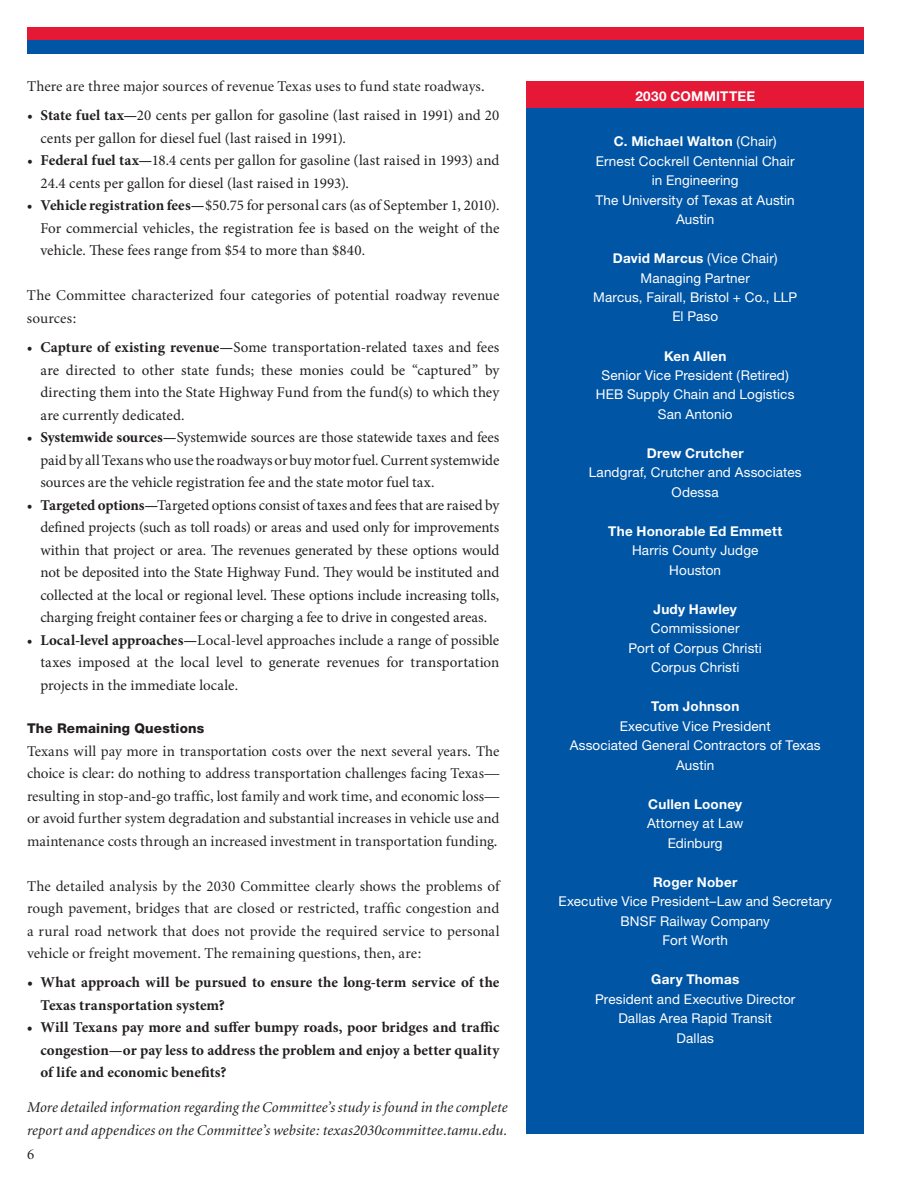
<style>
.page{position:relative;width:918px;height:1188px;background:#fff}
.page>*{position:absolute;margin:0;border:0;box-sizing:border-box;transform-origin:0 0}
.t1{font:15px/22.5px "Minion Pro";color:#231f20;text-align:justify}
.t2{font:15px/22.5px "Minion";letter-spacing:.005em;color:#231f20;text-align:justify}
.t3{font:700 15px/22.5px "Minion Pro";color:#231f20}
.t4{font:italic 15px/22.5px "Minion";letter-spacing:.005em;color:#231f20}
.t5{font:13.5px/19.5px "Helvetica Neue";letter-spacing:.01em;color:#fff;text-align:center}
.t6{font:700 13.5px "Helvetica Neue";letter-spacing:.02em;color:#fff}
.t7{font:800 13.5px "Helvetica Neue";letter-spacing:.015em;color:#231f20}
.s1{font-weight:700}
</style>
<div class="page">
<div style="left:27px;top:27px;width:837px;height:13px;background:#e51836"></div>
<div style="left:27px;top:40px;width:837px;height:14px;background:#0155a5"></div>
<div style="left:526px;top:108px;width:338px;height:1026px;background:#0155a5"></div>
<div style="left:526px;top:81px;width:338px;height:27px;background:#e51836"></div>
<p class="t2" style="left:27px;top:76px;width:459px">There are three major sources of revenue Texas uses to fund state roadways.</p>
<p class="t1" style="left:41px;top:104px;width:461px;text-indent:-14px">• <span class="s1">State fuel tax—</span>20 cents per gallon for gasoline (last raised in 1991) and 20 cents per gallon for diesel fuel (last raised in 1991).</p>
<p class="t1" style="left:40px;top:149px;width:461px;text-indent:-13px">• <span class="s1">Federal fuel tax—</span>18.4 cents per gallon for gasoline (last raised in 1993) and<br>24.4 cents per gallon for diesel (last raised in 1993).</p>
<p class="t1" style="left:40px;top:194px;width:461px;text-indent:-13px">• <span class="s1">Vehicle registration fees—</span>$50.75 for personal cars (as of September 1, 2010).<br>For commercial vehicles, the registration fee is based on the weight of the vehicle. These fees range from $54 to more than $840.</p>
<p class="t2" style="left:27px;top:285px;width:474px">The Committee characterized four categories of potential roadway revenue sources:</p>
<p class="t1" style="left:40px;top:336px;width:461px;text-indent:-13px">• <span class="s1">Capture of existing revenue—</span>Some transportation-related taxes and fees are directed to other state funds; these monies could be “captured” by directing them into the State Highway Fund from the fund(s) to which they are currently dedicated.</p>
<p class="t1" style="left:40px;top:426px;width:461px;text-indent:-14px">• <span class="s1">Systemwide sources—</span>Systemwide sources are those statewide taxes and fees paid by allTexanswho use the roadways or buy motorfuel.Currentsystemwide sources are the vehicle registration fee and the state motor fuel tax.</p>
<p class="t1" style="left:40px;top:494px;width:461px;text-indent:-13px">• <span class="s1">Targeted options—</span>Targeted options consist of taxes and fees that are raised by defined projects (such as toll roads) or areas and used only for improvements within that project or area. The revenues generated by these options would not be deposited into the State Highway Fund. They would be instituted and collected at the local or regional level. These options include increasing tolls, charging freight container fees or charging a fee to drive in congested areas.</p>
<p class="t1" style="left:40px;top:629px;width:460px;text-indent:-14px">• <span class="s1">Local-level approaches—</span>Local-level approaches include a range of possible taxes imposed at the local level to generate revenues for transportation projects in the immediate locale.</p>
<p class="t7" style="left:27px;top:720px;width:179px">The Remaining Questions</p>
<p class="t2" style="left:27px;top:740px;width:474px">Texans will pay more in transportation costs over the next several years. The choice is clear: do nothing to address transportation challenges facing Texas— resulting in stop-and-go traffic, lost family and work time, and economic loss— or avoid further system degradation and substantial increases in vehicle use and maintenance costs through an increased investment in transportation funding.</p>
<p class="t2" style="left:27px;top:875px;width:474px">The detailed analysis by the 2030 Committee clearly shows the problems of rough pavement, bridges that are closed or restricted, traffic congestion and a rural road network that does not provide the required service to personal vehicle or freight movement. The remaining questions, then, are:</p>
<p class="t3" style="left:40px;top:971px;width:460px;text-indent:-13px">• What approach will be pursued to ensure the long-term service of the<br>Texas transportation system?</p>
<p class="t3" style="left:41px;top:1016px;width:460px;text-align:justify;text-indent:-14px">• Will Texans pay more and suffer bumpy roads, poor bridges and traffic congestion—or pay less to address the problem and enjoy a better quality of life and economic benefits?</p>
<p class="t4" style="left:27px;top:1097px;width:482px">More detailed information regarding the Committee’s study is found in the complete report and appendices on the Committee’s website: texas2030committee.tamu.edu.</p>
<p class="t2" style="left:27px;top:1143px;width:9px">6</p>
<p class="t6" style="left:635px;top:87px;width:121px">2030 COMMITTEE</p>
<p class="t5" style="left:596px;top:131px;width:201px"><span class="s1">C. Michael Walton</span> (Chair)<br>Ernest Cockrell Centennial Chair in Engineering<br>The University of Texas at Austin<br>Austin</p>
<p class="t5" style="left:593px;top:248px;width:206px"><span class="s1">David Marcus</span> (Vice Chair)<br>Managing Partner<br>Marcus, Fairall, Bristol + Co., LLP<br>El Paso</p>
<p class="t6" style="left:664px;top:347px;width:64px">Ken Allen</p>
<p class="t5" style="left:596px;top:365px;width:200px">Senior Vice President (Retired)<br>HEB Supply Chain and Logistics<br>San Antonio</p>
<p class="t6" style="left:647px;top:445px;width:98px">Drew Crutcher</p>
<p class="t5" style="left:589px;top:463px;width:214px">Landgraf, Crutcher and Associates<br>Odessa</p>
<p class="t6" style="left:608px;top:523px;width:175px">The Honorable Ed Emmett</p>
<p class="t5" style="left:632px;top:541px;width:128px">Harris County Judge<br>Houston</p>
<p class="t6" style="left:654px;top:601px;width:85px">Judy Hawley</p>
<p class="t5" style="left:629px;top:619px;width:135px">Commissioner<br>Port of Corpus Christi<br>Corpus Christi</p>
<p class="t6" style="left:651px;top:698px;width:90px">Tom Johnson</p>
<p class="t5" style="left:570px;top:716px;width:252px">Executive Vice President<br>Associated General Contractors of Texas<br>Austin</p>
<p class="t6" style="left:648px;top:796px;width:95px">Cullen Looney</p>
<p class="t5" style="left:647px;top:814px;width:97px">Attorney at Law<br>Edinburg</p>
<p class="t6" style="left:653px;top:874px;width:86px">Roger Nober</p>
<p class="t5" style="left:558px;top:892px;width:275px">Executive Vice President–Law and Secretary<br>BNSF Railway Company<br>Fort Worth</p>
<p class="t6" style="left:651px;top:971px;width:90px">Gary Thomas</p>
<p class="t5" style="left:595px;top:989px;width:202px">President and Executive Director<br>Dallas Area Rapid Transit<br>Dallas</p>
</div>
